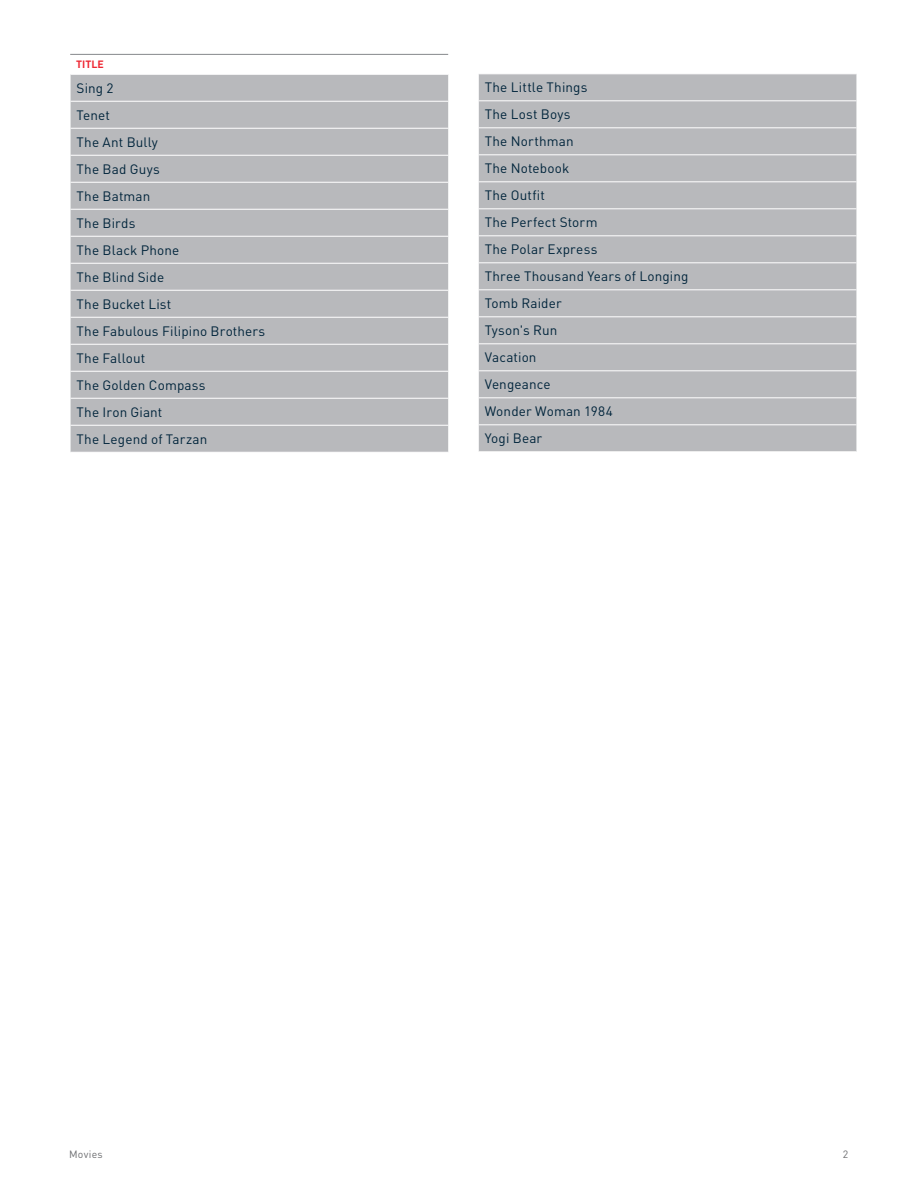
<style>
.page{position:relative;width:918px;height:1188px;background:#fff}
.page>*{position:absolute;margin:0;border:0;box-sizing:border-box;transform-origin:0 0}
.t1{font:13.5px "DIN Pro";letter-spacing:.01em;color:#00243b}
.t2{font:10.5px "DIN Pro";letter-spacing:.025em;color:#6c6d70}
.t3{font:700 10.5px "DIN Pro";color:#ee2833}
</style>
<div class="page">
<div style="left:71px;top:75px;width:377px;height:377px;background:#b8b9bc"></div>
<hr style="left:71px;top:101px;width:377px;height:1px;background:#fff">
<hr style="left:71px;top:128px;width:377px;height:1px;background:#fff">
<hr style="left:71px;top:155px;width:377px;height:1px;background:#fff">
<hr style="left:71px;top:182px;width:377px;height:1px;background:#fff">
<hr style="left:71px;top:209px;width:377px;height:1px;background:#fff">
<hr style="left:71px;top:236px;width:377px;height:1px;background:#fff">
<hr style="left:71px;top:263px;width:377px;height:1px;background:#fff">
<hr style="left:71px;top:290px;width:377px;height:1px;background:#fff">
<hr style="left:71px;top:317px;width:377px;height:1px;background:#fff">
<hr style="left:71px;top:344px;width:377px;height:1px;background:#fff">
<hr style="left:71px;top:371px;width:377px;height:1px;background:#fff">
<hr style="left:71px;top:398px;width:377px;height:1px;background:#fff">
<hr style="left:71px;top:425px;width:377px;height:1px;background:#fff">
<div style="left:479px;top:74px;width:377px;height:377px;background:#b8b9bc"></div>
<hr style="left:479px;top:100px;width:377px;height:1px;background:#fff">
<hr style="left:479px;top:127px;width:377px;height:1px;background:#fff">
<hr style="left:479px;top:154px;width:377px;height:1px;background:#fff">
<hr style="left:479px;top:181px;width:377px;height:1px;background:#fff">
<hr style="left:479px;top:208px;width:377px;height:1px;background:#fff">
<hr style="left:479px;top:235px;width:377px;height:1px;background:#fff">
<hr style="left:479px;top:262px;width:377px;height:1px;background:#fff">
<hr style="left:479px;top:289px;width:377px;height:1px;background:#fff">
<hr style="left:479px;top:316px;width:377px;height:1px;background:#fff">
<hr style="left:479px;top:343px;width:377px;height:1px;background:#fff">
<hr style="left:479px;top:370px;width:377px;height:1px;background:#fff">
<hr style="left:479px;top:397px;width:377px;height:1px;background:#fff">
<hr style="left:479px;top:424px;width:377px;height:1px;background:#fff">
<hr style="left:70px;top:54px;width:378px;height:1px;background:#86888b">
<p class="t3" style="left:76px;top:56px;width:29px">TITLE</p>
<p class="t1" style="left:77px;top:77px;width:39px">Sing 2</p>
<p class="t1" style="left:77px;top:104px;width:35px">Tenet</p>
<p class="t1" style="left:77px;top:131px;width:83px">The Ant Bully</p>
<p class="t1" style="left:77px;top:158px;width:85px">The Bad Guys</p>
<p class="t1" style="left:77px;top:185px;width:75px">The Batman</p>
<p class="t1" style="left:77px;top:212px;width:60px">The Birds</p>
<p class="t1" style="left:77px;top:239px;width:104px">The Black Phone</p>
<p class="t1" style="left:77px;top:266px;width:89px">The Blind Side</p>
<p class="t1" style="left:77px;top:293px;width:96px">The Bucket List</p>
<p class="t1" style="left:77px;top:320px;width:190px">The Fabulous Filipino Brothers</p>
<p class="t1" style="left:77px;top:347px;width:70px">The Fallout</p>
<p class="t1" style="left:77px;top:374px;width:131px">The Golden Compass</p>
<p class="t1" style="left:77px;top:401px;width:87px">The Iron Giant</p>
<p class="t1" style="left:77px;top:428px;width:132px">The Legend of Tarzan</p>
<p class="t1" style="left:485px;top:77px;width:104px">The Little Things</p>
<p class="t1" style="left:485px;top:104px;width:87px">The Lost Boys</p>
<p class="t1" style="left:485px;top:131px;width:90px">The Northman</p>
<p class="t1" style="left:485px;top:158px;width:86px">The Notebook</p>
<p class="t1" style="left:485px;top:185px;width:62px">The Outfit</p>
<p class="t1" style="left:485px;top:212px;width:114px">The Perfect Storm</p>
<p class="t1" style="left:485px;top:239px;width:114px">The Polar Express</p>
<p class="t1" style="left:485px;top:266px;width:205px">Three Thousand Years of Longing</p>
<p class="t1" style="left:485px;top:293px;width:78px">Tomb Raider</p>
<p class="t1" style="left:485px;top:320px;width:74px">Tyson's Run</p>
<p class="t1" style="left:485px;top:347px;width:53px">Vacation</p>
<p class="t1" style="left:485px;top:374px;width:67px">Vengeance</p>
<p class="t1" style="left:485px;top:401px;width:130px">Wonder Woman 1984</p>
<p class="t1" style="left:485px;top:428px;width:59px">Yogi Bear</p>
<p class="t2" style="left:69px;top:1146px;width:35px">Movies</p>
<p class="t2" style="left:843px;top:1146px;width:7px">2</p>
</div>
